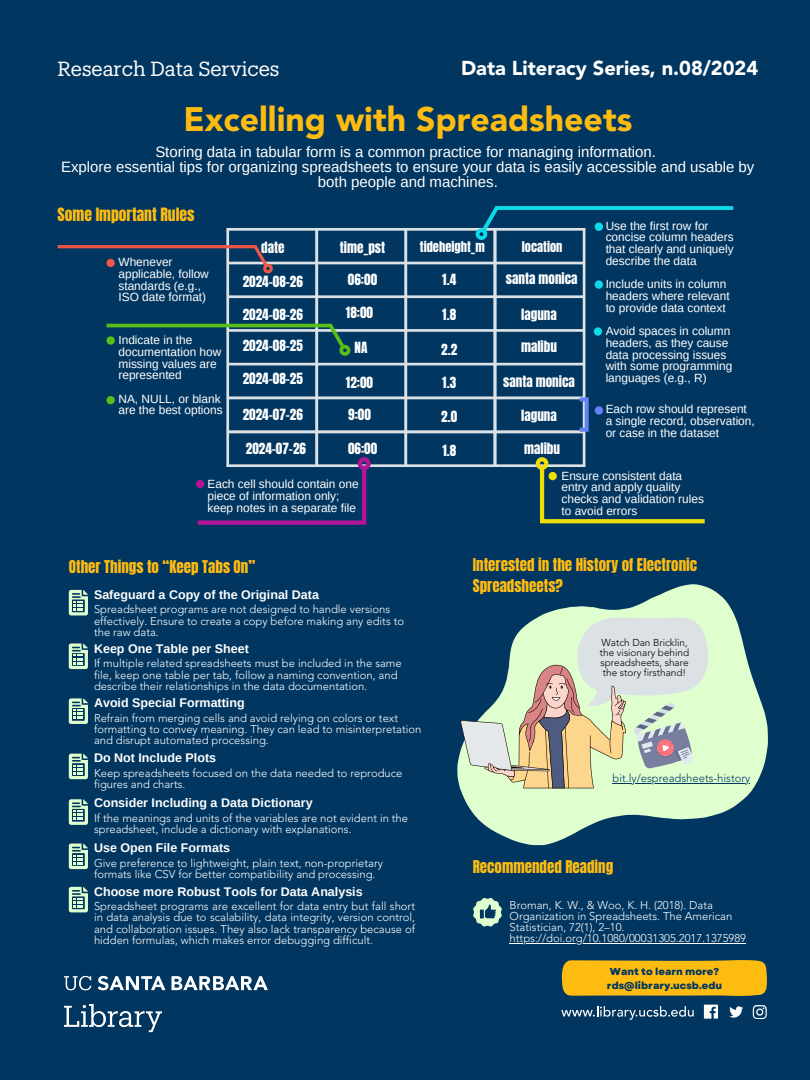
<style>
.page{position:relative;width:810px;height:1080px;background:#003660}
.page>*{position:absolute;margin:0;border:0;box-sizing:border-box;transform-origin:0 0}
.t1{font:900 33.75px "Avenir LT Std";color:#febc11}
.t2{font:900 20px "Avenir LT Std";color:#fff}
.t3{font:20px "Produkt";color:#fff}
.t4{font:15.62px "Anton";color:#febc11}
.t5{font:15px/15px "Arimo";color:#fff;text-align:center}
.t6{font:15px/20.6px "Anton";color:#febc11}
.t7{font:13.19px "Anton";color:#fff}
.t8{font:700 12.5px "Arimo";color:#fff}
.t9{font:12.44px "Anton";color:#fff}
.t10{font:11.88px/11.8px "Arimo";color:#fff}
.t11{font:300 11.25px/11.2px "Avenir LT Std";color:#fff}
.t12{font:300 11.25px "Avenir LT Std";color:#003660}
.t13{font:300 10px/9.9px "Avenir LT Std";color:#000}
.t14{font:800 10px/13.7px "Garet";color:#003660}
</style>
<div class="page">
<img style="left:63px;top:975px;width:205px;height:58px">
<svg style="left:704px;top:1005px;width:14px;height:14px"></svg>
<svg style="left:729px;top:1006px;width:14px;height:12px"></svg>
<svg style="left:753px;top:1005px;width:14px;height:14px"></svg>
<svg style="left:561px;top:1006px;width:133px;height:14px"></svg>
<svg style="left:562px;top:960px;width:205px;height:36px;background:#f3b614"></svg>
<svg style="left:457px;top:584px;width:311px;height:261px;fill:#e0ffcf"></svg>
<svg style="left:226px;top:228px;width:359px;height:239px"></svg>
<svg style="left:580px;top:397px;width:9px;height:35px"></svg>
<svg style="left:58px;top:245px;width:215px;height:28px"></svg>
<svg style="left:107px;top:324px;width:243px;height:32px"></svg>
<svg style="left:107px;top:396px;width:8px;height:8px"></svg>
<svg style="left:196px;top:457px;width:175px;height:68px"></svg>
<svg style="left:476px;top:206px;width:257px;height:34px"></svg>
<svg style="left:595px;top:280px;width:8px;height:9px"></svg>
<svg style="left:595px;top:406px;width:8px;height:9px"></svg>
<svg style="left:536px;top:457px;width:169px;height:66px"></svg>
<svg style="left:69px;top:590px;width:19px;height:25px"></svg>
<svg style="left:69px;top:644px;width:19px;height:25px"></svg>
<svg style="left:69px;top:698px;width:19px;height:26px"></svg>
<svg style="left:69px;top:754px;width:19px;height:25px"></svg>
<svg style="left:69px;top:799px;width:19px;height:26px"></svg>
<svg style="left:69px;top:844px;width:19px;height:25px"></svg>
<svg style="left:69px;top:887px;width:19px;height:25px"></svg>
<svg style="left:473px;top:898px;width:29px;height:29px"></svg>
<svg style="left:460px;top:617px;width:250px;height:171px;background:#b9c4b4"></svg>
<hr style="left:613px;top:783px;width:137px;height:1px;background:#003660">
<hr style="left:510px;top:943px;width:236px;height:1px;background:#fff">
<svg style="left:594px;top:327px;width:8px;height:9px"></svg>
<p class="t3" style="left:58px;top:60px;width:223px">Research Data Services</p>
<p class="t2" style="left:461px;top:60px;width:299px">Data Literacy Series, n.08/2024</p>
<p class="t1" style="left:184px;top:106px;width:450px">Excelling with Spreadsheets</p>
<p class="t5" style="left:61px;top:144px;width:695px">Storing data in tabular form is a common practice for managing information.<br>Explore essential tips for organizing spreadsheets to ensure your data is easily accessible and usable by both people and machines.</p>
<p class="t4" style="left:58px;top:204px;width:139px">Some Important Rules</p>
<h4 class="t10" style="left:606px;top:220px;width:130px">Use the first row for concise column headers that clearly and uniquely describe the data</h4>
<h4 class="t10" style="left:606px;top:278px;width:126px">Include units in column headers where relevant to provide data context</h4>
<p class="t10" style="left:606px;top:325px;width:128px">Avoid spaces in column headers, as they cause data processing issues with some programming languages (e.g., R)</p>
<p class="t7" style="left:340px;top:238px;width:47px">time_pst</p>
<p class="t9" style="left:420px;top:238px;width:66px">tideheight_m</p>
<p class="t9" style="left:522px;top:238px;width:42px">location</p>
<h3 class="t7" style="left:261px;top:238px;width:25px">date</h3>
<h1 class="t7" style="left:243px;top:272px;width:62px">2024-08-26</h1>
<p class="t10" style="left:118px;top:256px;width:92px">Whenever applicable, follow standards (e.g.,<br>ISO date format)</p>
<p class="t7" style="left:506px;top:269px;width:73px">santa monica</p>
<p class="t7" style="left:521px;top:305px;width:37px">laguna</p>
<p class="t7" style="left:348px;top:270px;width:31px">06:00</p>
<p class="t7" style="left:346px;top:303px;width:29px">18:00</p>
<p class="t7" style="left:442px;top:270px;width:15px">1.4</p>
<p class="t7" style="left:442px;top:305px;width:15px">1.8</p>
<p class="t7" style="left:441px;top:340px;width:18px">2.2</p>
<p class="t7" style="left:442px;top:373px;width:15px">1.3</p>
<h5 class="t7" style="left:243px;top:305px;width:62px">2024-08-26</h5>
<p class="t7" style="left:243px;top:336px;width:62px">2024-08-25</p>
<p class="t7" style="left:243px;top:369px;width:62px">2024-08-25</p>
<p class="t10" style="left:118px;top:334px;width:104px">Indicate in the documentation how missing values are represented</p>
<p class="t10" style="left:118px;top:393px;width:106px">NA, NULL, or blank are the best options</p>
<p class="t10" style="left:606px;top:403px;width:151px">Each row should represent a single record, observation, or case in the dataset</p>
<p class="t7" style="left:521px;top:337px;width:37px">malibu</p>
<p class="t7" style="left:503px;top:372px;width:73px">santa monica</p>
<p class="t7" style="left:355px;top:338px;width:14px">NA</p>
<p class="t7" style="left:346px;top:373px;width:29px">12:00</p>
<p class="t7" style="left:243px;top:405px;width:62px">2024-07-26</p>
<p class="t7" style="left:348px;top:405px;width:24px">9:00</p>
<p class="t7" style="left:521px;top:406px;width:37px">laguna</p>
<p class="t7" style="left:441px;top:407px;width:18px">2.0</p>
<p class="t7" style="left:246px;top:439px;width:62px">2024-07-26</p>
<p class="t7" style="left:348px;top:439px;width:31px">06:00</p>
<p class="t10" style="left:207px;top:478px;width:153px">Each cell should contain one piece of information only; keep notes in a separate file</p>
<p class="t6" style="left:69px;top:557px;width:188px">Other Things to “Keep Tabs On”</p>
<p class="t8" style="left:94px;top:588px;width:226px">Safeguard a Copy of the Original Data</p>
<p class="t11" style="left:94px;top:605px;width:312px">Spreadsheet programs are not designed to handle versions effectively. Ensure to create a copy before making any edits to the raw data.</p>
<p class="t8" style="left:94px;top:641px;width:156px">Keep One Table per Sheet</p>
<p class="t11" style="left:94px;top:659px;width:309px">If multiple related spreadsheets must be included in the same file, keep one table per tab, follow a naming convention, and describe their relationships in the data documentation.</p>
<p class="t8" style="left:94px;top:696px;width:152px">Avoid Special Formatting</p>
<p class="t11" style="left:94px;top:713px;width:329px">Refrain from merging cells and avoid relying on colors or text formatting to convey meaning. They can lead to misinterpretation and disrupt automated processing.</p>
<p class="t8" style="left:94px;top:751px;width:124px">Do Not Include Plots</p>
<p class="t11" style="left:94px;top:768px;width:310px">Keep spreadsheets focused on the data needed to reproduce figures and charts.</p>
<p class="t8" style="left:94px;top:796px;width:220px">Consider Including a Data Dictionary</p>
<p class="t11" style="left:94px;top:813px;width:316px">If the meanings and units of the variables are not evident in the spreadsheet, include a dictionary with explanations.</p>
<p class="t8" style="left:94px;top:841px;width:138px">Use Open File Formats</p>
<p class="t11" style="left:94px;top:858px;width:291px">Give preference to lightweight, plain text, non-proprietary formats like CSV for better compatibility and processing.</p>
<p class="t8" style="left:94px;top:884px;width:270px">Choose more Robust Tools for Data Analysis</p>
<p class="t11" style="left:94px;top:902px;width:323px;text-align:justify">Spreadsheet programs are excellent for data entry but fall short in data analysis due to scalability, data integrity, version control, and collaboration issues. They also lack transparency because of hidden formulas, which makes error debugging difficult.</p>
<p class="t7" style="left:442px;top:441px;width:15px">1.8</p>
<p class="t7" style="left:524px;top:439px;width:37px">malibu</p>
<p class="t10" style="left:561px;top:470px;width:144px">Ensure consistent data entry and apply quality checks and validation rules to avoid errors</p>
<p class="t6" style="left:473px;top:555px;width:226px">Interested in the History of Electronic<br>Spreadsheets?</p>
<h4 class="t13" style="left:600px;top:639px;width:91px">Watch Dan Bricklin, the visionary behind spreadsheets, share the story firsthand!</h4>
<p class="t12" style="left:613px;top:773px;width:139px">bit.ly/espreadsheets-history</p>
<p class="t6" style="left:473px;top:856px;width:142px">Recommended Reading</p>
<p class="t11" style="left:510px;top:900px;width:224px">Broman, K. W., &amp; Woo, K. H. (2018). Data<br>Organization in Spreadsheets. The American<br>Statistician, 72(1), 2–10.</p>
<p class="t11" style="left:510px;top:934px;width:238px">https://doi.org/10.1080/00031305.2017.1375989</p>
<p class="t14" style="left:607px;top:965px;width:117px">Want to learn more? rds@library.ucsb.edu</p>
</div>
